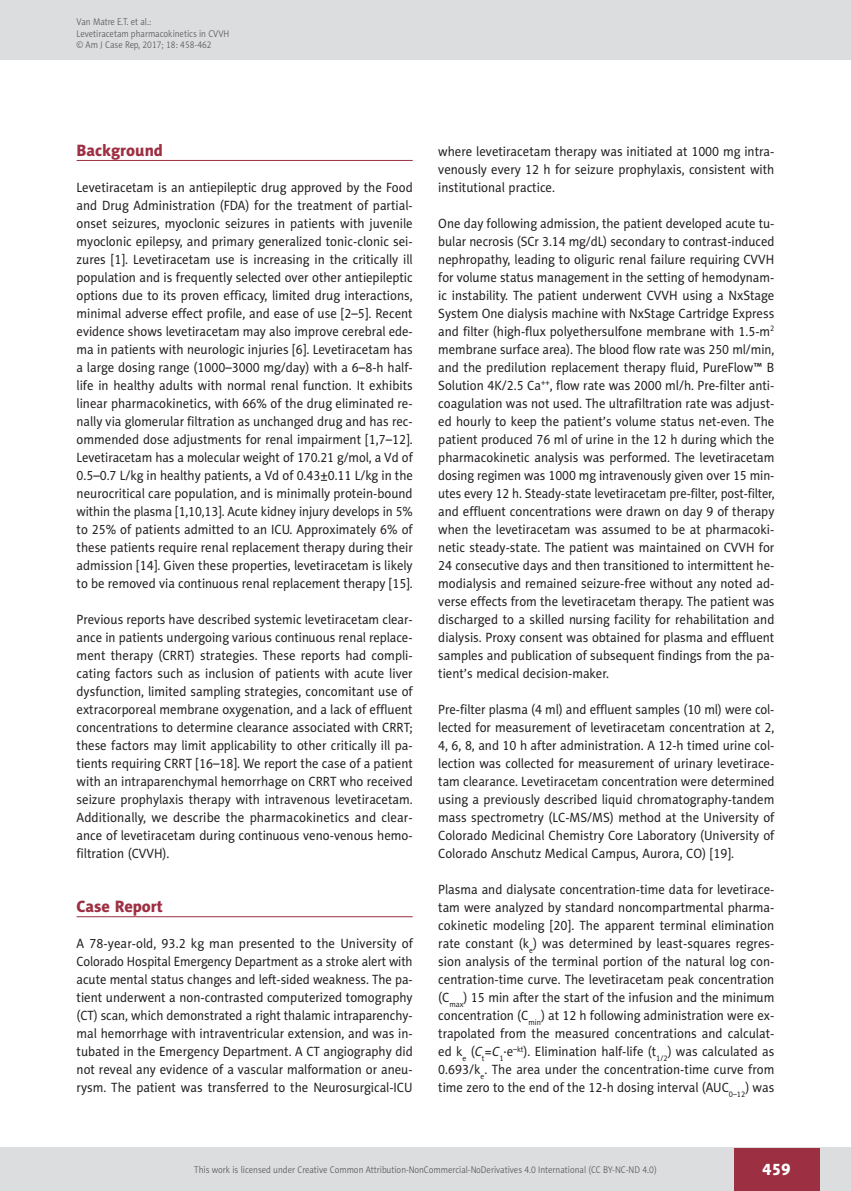
<style>
.page{position:relative;width:851px;height:1191px;background:#fff}
.page>*{position:absolute;margin:0;border:0;box-sizing:border-box;transform-origin:0 0}
.AJCR_Headline_1{font:16.5px "Naomi Sans EFN Heavy";color:#9d2f42}
.t1{font:16.5px "Naomi Sans EFN Heavy";color:#fff}
.AJCR_Body{font:13.5px/18px "Naomi Sans EFN";color:#231f20;text-align:justify;scale:.95 1}
.AJCR_Body-2{font:13.5px/18px "Naomi Sans EFN";color:#231f20;text-align:justify;scale:.94 1}
.AJCR_Body-3{font:13.5px/18px "Naomi Sans EFN";color:#231f20;text-align:justify;scale:.96 1}
.AJCR_pagina_zywa{font:9.75px/11.2px "Naomi Sans EFN Light";color:#57585a;scale:.9 1}
.AJCR_pagina_sygnatur{font:9.75px "Naomi Sans EFN Light";color:#57585a;scale:.9 1}
.s1{font-style:italic}
</style>
<div class="page">
<hr style="left:77px;top:160px;width:335px;height:1px;background:#9d2f42">
<hr style="left:77px;top:916px;width:335px;height:1px;background:#9d2f42">
<div style="left:0;top:1148px;width:850px;height:43px;background:#dcdddf"></div>
<div style="left:733px;top:1147px;width:86px;height:43px;background:#9d2f42"></div>
<div style="left:0;top:0;width:850px;height:60px;background:#dcdddf"></div>
<p class="AJCR_pagina_zywa" style="left:77px;top:16px;width:171px">Van Matre E.T. et al.:<br>Levetiracetam pharmacokinetics in CVVH</p>
<p class="AJCR_pagina_sygnatur" style="left:77px;top:39px;width:152px">© Am J Case Rep, 2017; 18: 458-462</p>
<p class="AJCR_Headline_1" style="left:77px;top:140px;width:88px">Background</p>
<p class="AJCR_Body" style="left:77px;top:178px;width:355px">Levetiracetam is an antiepileptic drug approved by the Food and Drug Administration (FDA) for the treatment of partial&shy;onset seizures, myoclonic seizures in patients with juvenile myoclonic epilepsy, and primary generalized tonic-clonic sei&shy;zures [1]. Levetiracetam use is increasing in the critically ill population and is frequently selected over other antiepileptic options due to its proven efficacy, limited drug interactions, minimal adverse effect profile, and ease of use [2–5]. Recent evidence shows levetiracetam may also improve cerebral ede&shy;ma in patients with neurologic injuries [6]. Levetiracetam has a large dosing range (1000–3000 mg/day) with a 6–8-h half&shy;life in healthy adults with normal renal function. It exhibits linear pharmacokinetics, with 66% of the drug eliminated re&shy;nally via glomerular filtration as unchanged drug and has rec&shy;ommended dose adjustments for renal impairment [1,7–12].<br>Levetiracetam has a molecular weight of 170.21 g/mol, a Vd of 0.5–0.7 L/kg in healthy patients, a Vd of 0.43±0.11 L/kg in the neurocritical care population, and is minimally protein-bound within the plasma [1,10,13]. Acute kidney injury develops in 5% to 25% of patients admitted to an ICU. Approximately 6% of these patients require renal replacement therapy during their admission [14]. Given these properties, levetiracetam is likely to be removed via continuous renal replacement therapy [15].</p>
<p class="AJCR_Body" style="left:77px;top:610px;width:355px">Previous reports have described systemic levetiracetam clear&shy;ance in patients undergoing various continuous renal replace&shy;ment therapy (CRRT) strategies. These reports had compli&shy;cating factors such as inclusion of patients with acute liver dysfunction, limited sampling strategies, concomitant use of extracorporeal membrane oxygenation, and a lack of effluent concentrations to determine clearance associated with CRRT; these factors may limit applicability to other critically ill pa&shy;tients requiring CRRT [16–18]. We report the case of a patient with an intraparenchymal hemorrhage on CRRT who received seizure prophylaxis therapy with intravenous levetiracetam.<br>Additionally, we describe the pharmacokinetics and clear&shy;ance of levetiracetam during continuous veno-venous hemo&shy;filtration (CVVH).</p>
<p class="AJCR_Headline_1" style="left:77px;top:896px;width:88px">Case Report</p>
<p class="AJCR_Body-3" style="left:77px;top:934px;width:352px">A 78-year-old, 93.2 kg man presented to the University of Colorado Hospital Emergency Department as a stroke alert with acute mental status changes and left-sided weakness. The pa&shy;tient underwent a non-contrasted computerized tomography (CT) scan, which demonstrated a right thalamic intraparenchy&shy;mal hemorrhage with intraventricular extension, and was in&shy;tubated in the Emergency Department. A CT angiography did not reveal any evidence of a vascular malformation or aneu&shy;rysm. The patient was transferred to the Neurosurgical-ICU</p>
<p class="AJCR_Body" style="left:438px;top:142px;width:355px">where levetiracetam therapy was initiated at 1000 mg intra&shy;venously every 12 h for seizure prophylaxis, consistent with institutional practice.</p>
<p class="AJCR_Body" style="left:438px;top:214px;width:355px">One day following admission, the patient developed acute tu&shy;bular necrosis (SCr 3.14 mg/dL) secondary to contrast-induced nephropathy, leading to oliguric renal failure requiring CVVH for volume status management in the setting of hemodynam&shy;ic instability. The patient underwent CVVH using a NxStage System One dialysis machine with NxStage Cartridge Express and filter (high-flux polyethersulfone membrane with 1.5-m<sup>2 </sup>membrane surface area). The blood flow rate was 250 ml/min, and the predilution replacement therapy fluid, PureFlow™ B Solution 4K/2.5 Ca<sup>++</sup>, flow rate was 2000 ml/h. Pre-filter anti&shy;coagulation was not used. The ultrafiltration rate was adjust&shy;ed hourly to keep the patient’s volume status net-even. The patient produced 76 ml of urine in the 12 h during which the pharmacokinetic analysis was performed. The levetiracetam dosing regimen was 1000 mg intravenously given over 15 min&shy;utes every 12 h. Steady-state levetiracetam pre-filter, post-filter, and effluent concentrations were drawn on day 9 of therapy when the levetiracetam was assumed to be at pharmacoki&shy;netic steady-state. The patient was maintained on CVVH for 24 consecutive days and then transitioned to intermittent he&shy;modialysis and remained seizure-free without any noted ad&shy;verse effects from the levetiracetam therapy. The patient was discharged to a skilled nursing facility for rehabilitation and dialysis. Proxy consent was obtained for plasma and effluent samples and publication of subsequent findings from the pa&shy;tient’s medical decision-maker.</p>
<p class="AJCR_Body-2" style="left:438px;top:700px;width:359px">Pre-filter plasma (4 ml) and effluent samples (10 ml) were col&shy;lected for measurement of levetiracetam concentration at 2, 4, 6, 8, and 10 h after administration. A 12-h timed urine col&shy;lection was collected for measurement of urinary levetirace&shy;tam clearance. Levetiracetam concentration were determined using a previously described liquid chromatography-tandem mass spectrometry (LC-MS/MS) method at the University of Colorado Medicinal Chemistry Core Laboratory (University of Colorado Anschutz Medical Campus, Aurora, CO) [19].</p>
<p class="AJCR_Body" style="left:438px;top:880px;width:355px">Plasma and dialysate concentration-time data for levetirace&shy;tam were analyzed by standard noncompartmental pharma&shy;cokinetic modeling [20]. The apparent terminal elimination rate constant (k<sub>e</sub>) was determined by least-squares regres&shy;sion analysis of the terminal portion of the natural log con&shy;centration-time curve. The levetiracetam peak concentration (C<sub>max</sub>) 15 min after the start of the infusion and the minimum concentration (C<sub>min</sub>) at 12 h following administration were ex&shy;trapolated from the measured concentrations and calculat&shy;ed k<sub>e</sub> (<span class="s1">C</span><sub>t</sub>=<span class="s1">C</span><sub>1</sub>∙e<sup>–kt</sup>). Elimination half-life (t<sub>1/2</sub>) was calculated as 0.693/k<sub>e</sub>. The area under the concentration-time curve from time zero to the end of the 12-h dosing interval (AUC<sub>0–12</sub>) was</p>
<p class="AJCR_pagina_zywa" style="left:194px;top:1164px;width:515px">This work is licensed under Creative Common Attribution-NonCommercial-NoDerivatives 4.0 International (CC BY-NC-ND 4.0)</p>
<p class="t1" style="left:762px;top:1159px;width:30px">459</p>
</div>
